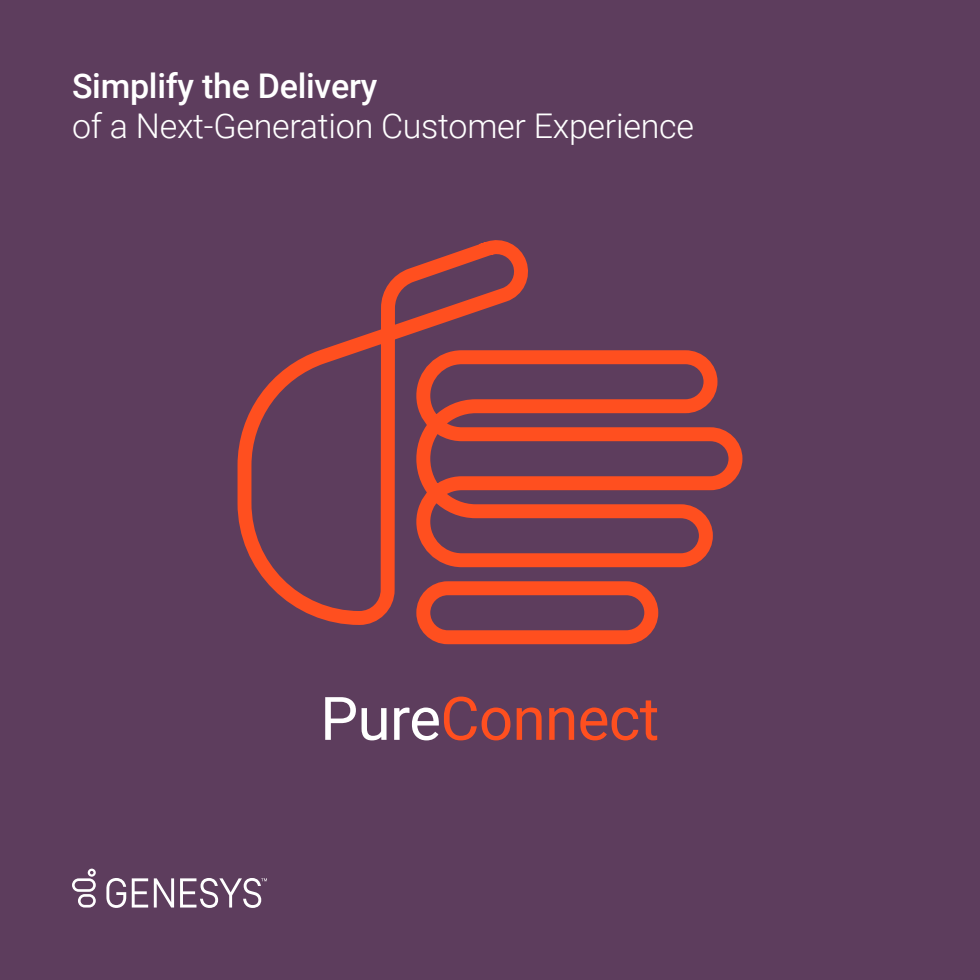
<style>
.page{position:relative;width:980px;height:980px;background:#fff}
.page>*{position:absolute;margin:0;border:0;box-sizing:border-box;transform-origin:0 0}
.t1{font:60px "Roboto";letter-spacing:-.01em;color:#ff4f1f}
.t2{font:300 34px "Roboto";letter-spacing:-.01em;color:#fff}
.t3{font:500 34px "Roboto";letter-spacing:-.01em;color:#fff}
.s1{color:#fff}
</style>
<div class="page">
<div style="left:0;top:0;width:979px;height:979px;background:#5d3d5d"></div>
<svg style="left:72px;top:868px;width:24px;height:39px"></svg>
<svg style="left:132px;top:878px;width:16px;height:29px"></svg>
<svg style="left:154px;top:878px;width:20px;height:29px"></svg>
<svg style="left:106px;top:878px;width:20px;height:29px"></svg>
<svg style="left:180px;top:878px;width:87px;height:29px"></svg>
<svg style="left:237px;top:240px;width:506px;height:405px"></svg>
<p class="t3" style="left:72px;top:72px;width:307px">Simplify the Delivery</p>
<p class="t2" style="left:72px;top:111px;width:623px">of a Next-Generation Customer Experience</p>
<h1 class="t1" style="left:320px;top:694px;width:340px"><span class="s1">Pure</span>Connect</h1>
</div>
